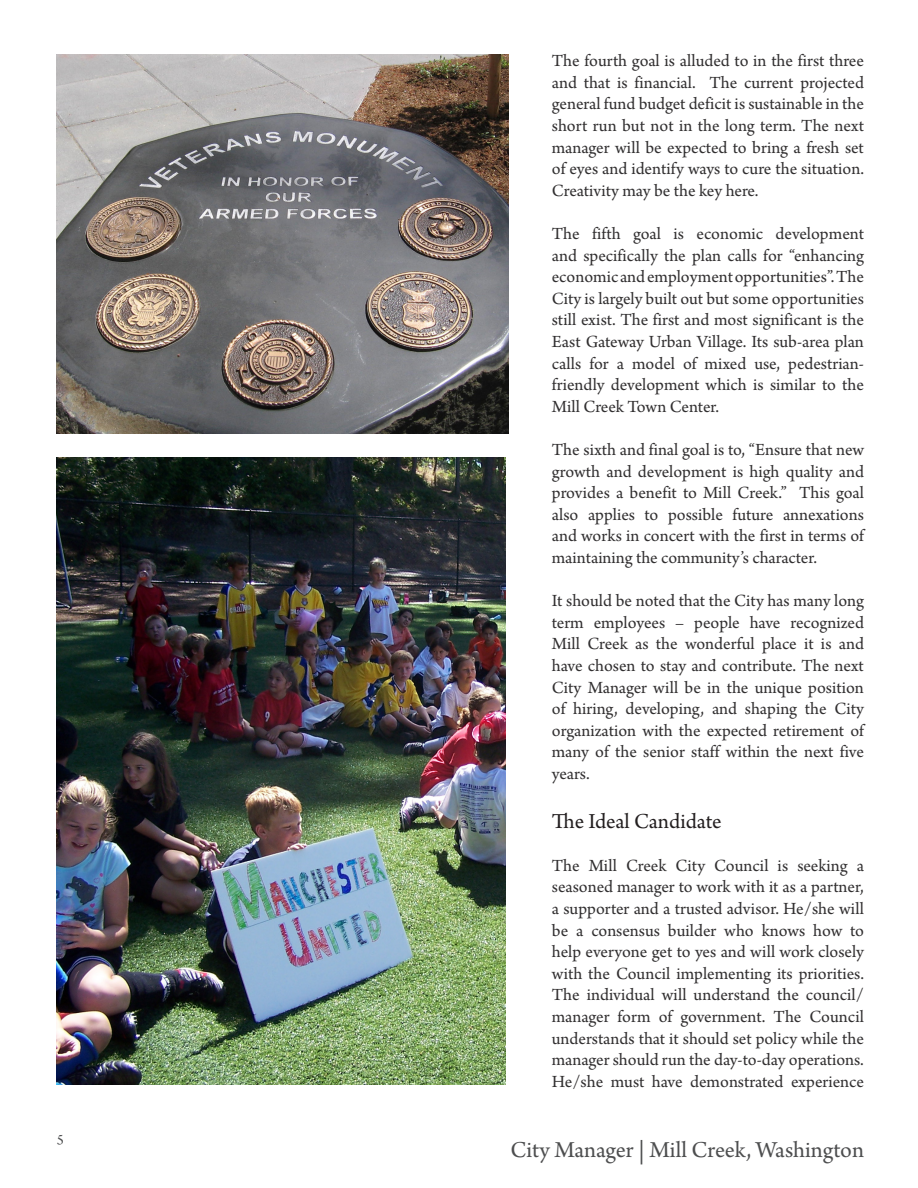
<style>
.page{position:relative;width:918px;height:1188px;background:#fff}
.page>*{position:absolute;margin:0;border:0;box-sizing:border-box;transform-origin:0 0}
.t1{font:24px "Arno Pro";letter-spacing:-.005em;color:#4d4e4f}
.Titles{font:22.5px "Arno Pro";letter-spacing:-.005em;color:#231f20}
.main_pragraph{font:18px/21.6px "Arno Pro";color:#312f30;text-align:justify}
.t2{font:15px "Arno Pro";color:#4d4e4f}
</style>
<div class="page">
<img style="left:57px;top:458px;width:449px;height:626px">
<img style="left:57px;top:54px;width:451px;height:379px">
<p class="t2" style="left:57px;top:1131px;width:9px">5</p>
<p class="main_pragraph" style="left:552px;top:51px;width:314px">The fourth goal is alluded to in the first three and that is financial. The current projected general fund budget deficit is sustainable in the short run but not in the long term. The next manager will be expected to bring a fresh set of eyes and identify ways to cure the situation.<br>Creativity may be the key here.</p>
<p class="main_pragraph" style="left:552px;top:224px;width:314px">The fifth goal is economic development and specifically the plan calls for “enhancing economic and employment opportunities”. The City is largely built out but some opportunities still exist. The first and most significant is the East Gateway Urban Village. Its sub-area plan calls for a model of mixed use, pedestrian&shy;friendly development which is similar to the Mill Creek Town Center.</p>
<p class="main_pragraph" style="left:552px;top:440px;width:314px">The sixth and final goal is to, “Ensure that new growth and development is high quality and provides a benefit to Mill Creek.” This goal also applies to possible future annexations and works in concert with the first in terms of maintaining the community’s character.</p>
<p class="main_pragraph" style="left:552px;top:591px;width:314px">It should be noted that the City has many long term employees – people have recognized Mill Creek as the wonderful place it is and have chosen to stay and contribute. The next City Manager will be in the unique position of hiring, developing, and shaping the City organization with the expected retirement of many of the senior staff within the next five years.</p>
<p class="Titles" style="left:552px;top:808px;width:171px">The Ideal Candidate</p>
<p class="main_pragraph" style="left:552px;top:856px;width:314px">The Mill Creek City Council is seeking a seasoned manager to work with it as a partner, a supporter and a trusted advisor. He/she will be a consensus builder who knows how to help everyone get to yes and will work closely with the Council implementing its priorities.<br>The individual will understand the council/ manager form of government. The Council understands that it should set policy while the manager should run the day-to-day operations.<br>He/she must have demonstrated experience</p>
<h1 class="t1" style="left:510px;top:1136px;width:355px">City Manager | Mill Creek, Washington</h1>
</div>
